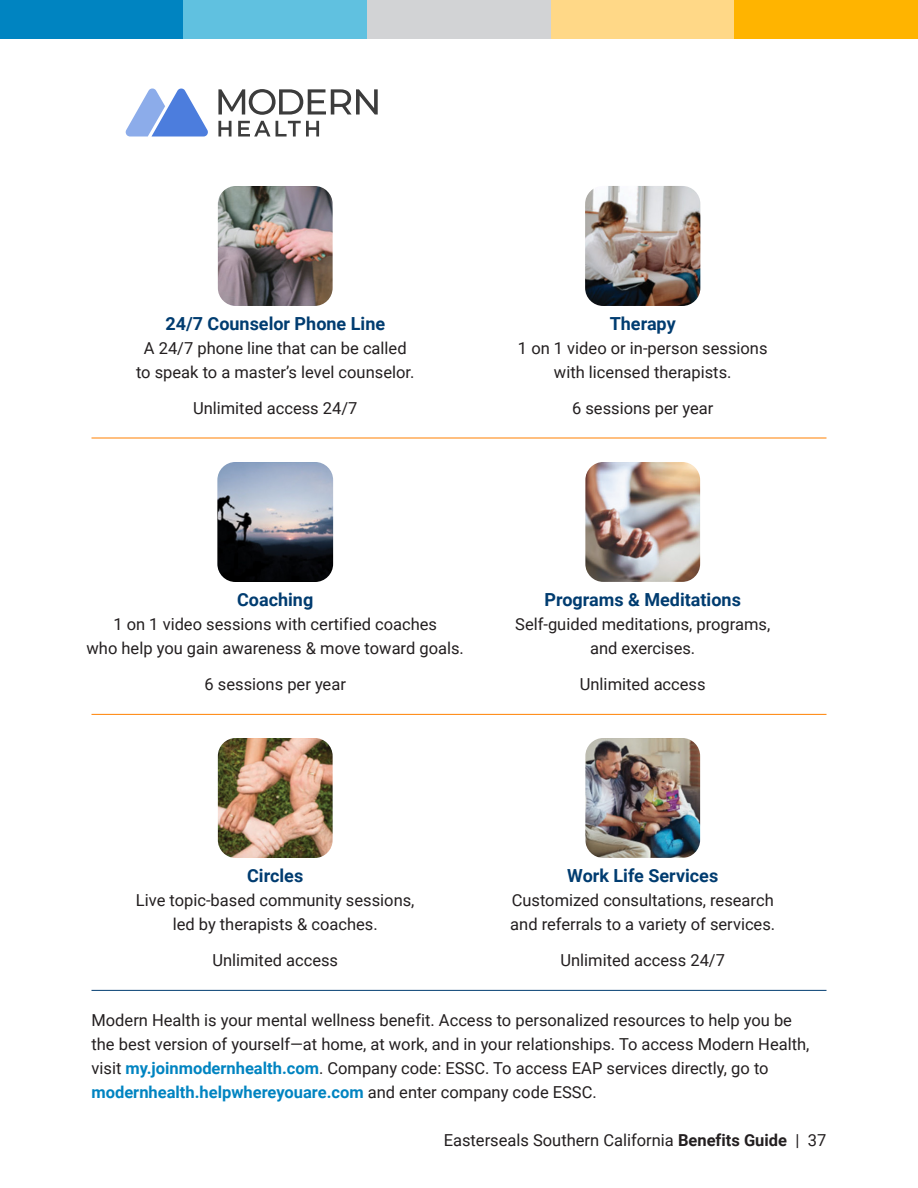
<style>
.page{position:relative;width:918px;height:1188px;background:#fff}
.page>*{position:absolute;margin:0;border:0;box-sizing:border-box;transform-origin:0 0}
.Heading_3{font:700 18px "Roboto";color:#003c70}
.Body_Text__centered{font:16.5px/24px "Roboto";color:#231f20;text-align:center}
.Body_Text{font:16.5px/24px "Roboto";color:#231f20}
.s1{font-weight:700;color:#0084c1}
.s2{font-weight:700}
</style>
<div class="page">
<div style="left:0;top:0;width:184px;height:39px;background:#0084c1"></div>
<div style="left:184px;top:0;width:183px;height:39px;background:#60c1e0"></div>
<div style="left:367px;top:0;width:184px;height:39px;background:#d2d3d5"></div>
<div style="left:551px;top:0;width:183px;height:39px;background:#ffd887"></div>
<div style="left:734px;top:0;width:184px;height:39px;background:#ffb400"></div>
<svg style="left:218px;top:121px;width:13px;height:15px"></svg>
<svg style="left:238px;top:121px;width:81px;height:15px"></svg>
<svg style="left:126px;top:89px;width:82px;height:47px"></svg>
<svg style="left:218px;top:89px;width:160px;height:26px"></svg>
<img style="left:218px;top:186px;width:115px;height:120px">
<img style="left:585px;top:186px;width:115px;height:120px">
<img style="left:217px;top:462px;width:116px;height:120px">
<img style="left:585px;top:462px;width:115px;height:120px">
<img style="left:218px;top:738px;width:115px;height:120px">
<img style="left:585px;top:738px;width:115px;height:120px">
<hr style="left:92px;top:438px;width:734px;height:1px;background:#ff8100">
<hr style="left:92px;top:714px;width:734px;height:1px;background:#ff8100">
<hr style="left:92px;top:990px;width:734px;height:1px;background:#003c70">
<p class="Heading_3" style="left:165px;top:311px;width:221px">24/7 Counselor Phone Line</p>
<p class="Body_Text__centered" style="left:136px;top:336px;width:280px">A 24/7 phone line that can be called to speak to a master’s level counselor.</p>
<p class="Body_Text__centered" style="left:193px;top:396px;width:166px">Unlimited access 24/7</p>
<p class="Heading_3" style="left:610px;top:311px;width:67px">Therapy</p>
<p class="Body_Text__centered" style="left:518px;top:336px;width:251px">1 on 1 video or in-person sessions with licensed therapists.</p>
<p class="Body_Text__centered" style="left:572px;top:396px;width:143px">6 sessions per year</p>
<p class="Heading_3" style="left:237px;top:587px;width:78px">Coaching</p>
<p class="Body_Text__centered" style="left:87px;top:612px;width:379px">1 on 1 video sessions with certified coaches<br>who help you gain awareness &amp; move toward goals.</p>
<p class="Body_Text__centered" style="left:205px;top:672px;width:143px">6 sessions per year</p>
<p class="Heading_3" style="left:545px;top:587px;width:198px">Programs &amp; Meditations</p>
<p class="Body_Text__centered" style="left:515px;top:612px;width:257px">Self-guided meditations, programs, and exercises.</p>
<p class="Body_Text__centered" style="left:580px;top:672px;width:127px">Unlimited access</p>
<p class="Heading_3" style="left:247px;top:863px;width:58px">Circles</p>
<p class="Body_Text__centered" style="left:136px;top:888px;width:280px">Live topic-based community sessions, led by therapists &amp; coaches.</p>
<p class="Body_Text__centered" style="left:212px;top:948px;width:127px">Unlimited access</p>
<p class="Heading_3" style="left:567px;top:863px;width:153px">Work Life Services</p>
<p class="Body_Text__centered" style="left:510px;top:888px;width:266px;text-align:left">Customized consultations, research and referrals to a variety of services.</p>
<p class="Body_Text__centered" style="left:561px;top:948px;width:166px">Unlimited access 24/7</p>
<p class="Body_Text" style="left:92px;top:1008px;width:720px">Modern Health is your mental wellness benefit. Access to personalized resources to help you be the best version of yourself—at home, at work, and in your relationships. To access Modern Health, visit <span class="s1">my.joinmodernhealth.com</span>. Company code: ESSC. To access EAP services directly, go to <span class="s1">modernhealth.helpwhereyouare.com</span> and enter company code ESSC.</p>
<p class="Body_Text" style="left:444px;top:1128px;width:384px">Easterseals Southern California <span class="s2">Benefits Guide</span> | 37</p>
</div>
